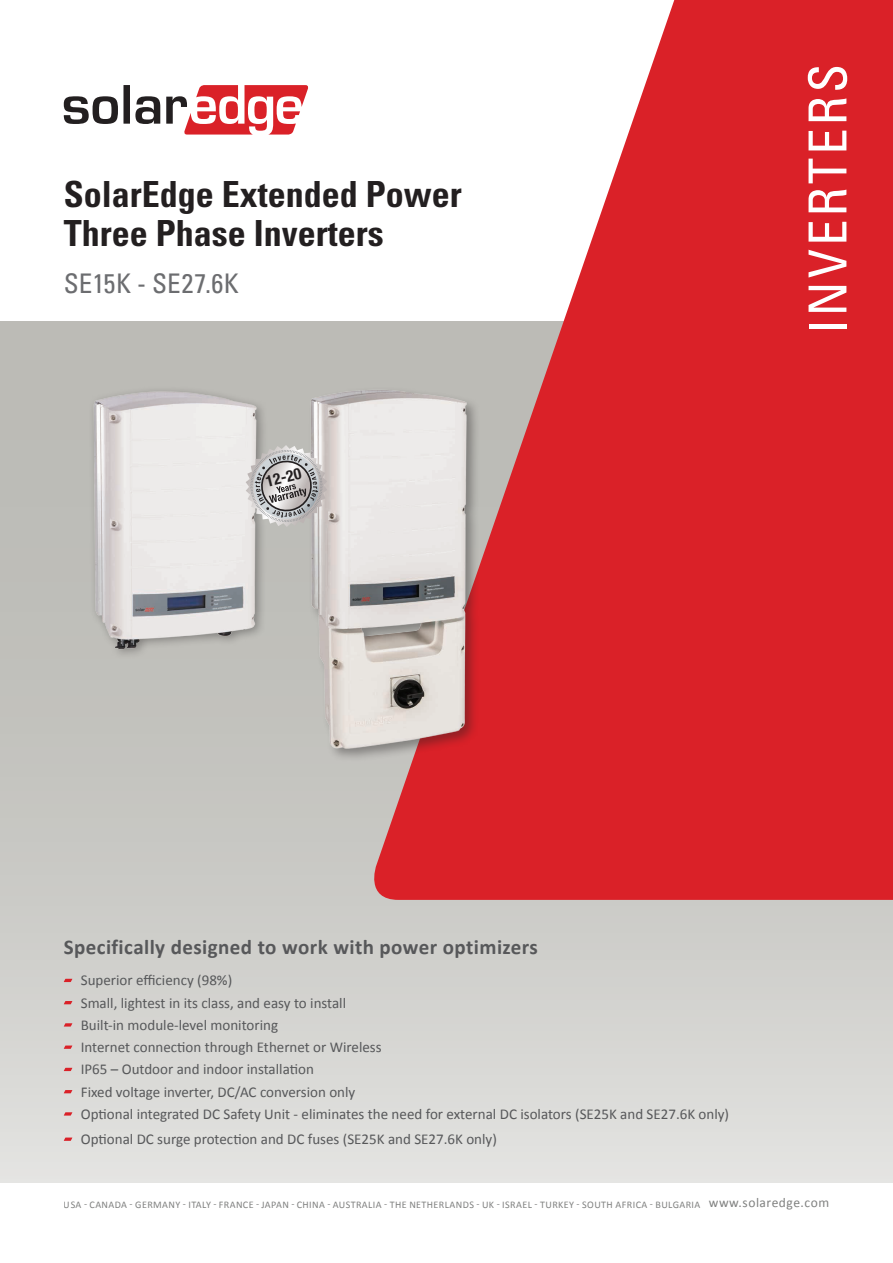
<style>
.page{position:relative;width:893px;height:1263px;background:#fff}
.page>*{position:absolute;margin:0;border:0;box-sizing:border-box;transform-origin:0 0}
.pg1_Family_vertical{font:condensed 52.5px "Univers LT Std";letter-spacing:.06em;color:#fff}
.pg1_Product_Header{font:700 condensed 36px/39px "Univers LT Std";color:#231f20}
.pg1_Product_Part-No{font:condensed 27px "Univers LT Std";letter-spacing:.005em;color:#6c6d70}
.pg1_Text_bold{font:700 21px "Calibri";letter-spacing:.02em;color:#57585a}
.t1{font:700 condensed 15.6px "Helvetica Neue LT Std";color:#231f20}
.Pg1_Text_Bullets{font:15px "Calibri";color:#57585a}
.pg1_Text_URL{font:13.5px "Calibri";letter-spacing:.04em;color:#808180}
.t2{font:10.2px "Calibri";letter-spacing:.04em;color:#808180}
</style>
<div class="page">
<div style="left:0;top:321px;width:893px;height:861px;background:linear-gradient(to bottom,#b4b3ae,#dbdbd8)"></div>
<svg style="left:364px;top:0;width:529px;height:900px;fill:#da2128"></svg>
<svg style="left:64px;top:85px;width:244px;height:50px"></svg>
<svg style="left:64px;top:979px;width:8px;height:3px"></svg>
<svg style="left:64px;top:1001px;width:8px;height:3px"></svg>
<svg style="left:64px;top:1023px;width:8px;height:3px"></svg>
<svg style="left:64px;top:1045px;width:8px;height:4px"></svg>
<svg style="left:64px;top:1068px;width:8px;height:3px"></svg>
<svg style="left:64px;top:1090px;width:8px;height:3px"></svg>
<svg style="left:64px;top:1112px;width:8px;height:3px"></svg>
<svg style="left:64px;top:1137px;width:8px;height:4px"></svg>
<img style="left:64px;top:353px;width:227px;height:325px">
<img style="left:280px;top:375px;width:224px;height:388px">
<svg style="left:246px;top:445px;width:81px;height:82px"></svg>
<p class="pg1_Product_Header" style="left:64px;top:174px;width:400px">SolarEdge Extended Power<br>Three Phase Inverters</p>
<p class="pg1_Product_Part-No" style="left:64px;top:267px;width:177px">SE15 -K SE27.6K</p>
<p class="t1" style="left:264px;top:472px;width:37px;rotate:-14deg">12-20</p>
<p class="pg1_Family_vertical" style="left:794px;top:334px;width:272px;rotate:-90deg">INVERTERS</p>
<p class="pg1_Text_bold" style="left:64px;top:934px;width:476px">Specifically designed to work with power optimizers</p>
<p class="Pg1_Text_Bullets" style="left:81px;top:971px;width:153px">Superior efficiency )98%(</p>
<p class="Pg1_Text_Bullets" style="left:81px;top:993px;width:267px">Small, lightest in its class, and easy to install</p>
<p class="Pg1_Text_Bullets" style="left:81px;top:1015px;width:199px">Built i n- module-level monitoring</p>
<p class="Pg1_Text_Bullets" style="left:81px;top:1037px;width:302px">Internet connection through Ethernet or Wireless</p>
<p class="Pg1_Text_Bullets" style="left:81px;top:1060px;width:235px">IP65 – Outdoor and indoor installation</p>
<p class="Pg1_Text_Bullets" style="left:81px;top:1082px;width:276px">Fixed voltage inverter, DC/AC conversion only</p>
<p class="Pg1_Text_Bullets" style="left:81px;top:1104px;width:650px">Optional integrated DC Safety Unit - eliminates the need for external DC isolators (SE25K and SE27.6K only(</p>
<p class="Pg1_Text_Bullets" style="left:81px;top:1129px;width:418px">Optional DC surge protection and DC fuses (SE25K and SE27.6K only(</p>
<p class="t2" style="left:64px;top:1198px;width:638px">USA - CANADA - GERMANY - ITALY - FRANCE - JAPAN - CHINA - AUSTRALIA - THE NETHERLANDS - UK - ISRAEL - TURKEY - SOUTH AFRICA - BULGARIA</p>
<p class="pg1_Text_URL" style="left:709px;top:1194px;width:122px">www.solaredge.com</p>
</div>
